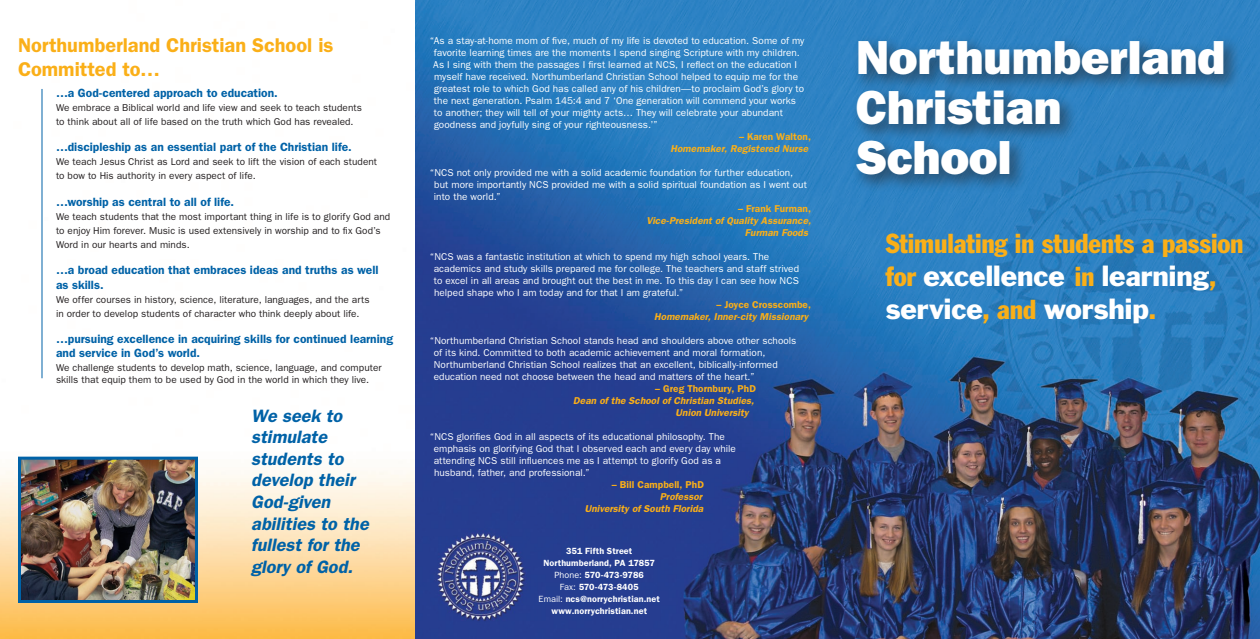
<style>
.page{position:relative;width:1260px;height:639px;background:#fff}
.page>*{position:absolute;margin:0;border:0;box-sizing:border-box;transform-origin:0 0}
.t1{font:800 48px/50px "Franklin Gothic";letter-spacing:-.005em;color:#fff}
.t2{font:condensed 27px/33px "Franklin Gothic";letter-spacing:-.005em;color:#faaf18}
.t3{font:600 20px/24px "Franklin Gothic";color:#faaf18}
.t4{font:italic 600 18px/21.6px "Franklin Gothic";color:#0062a7}
.t5{font:600 12px/14.4px "Franklin Gothic";color:#0062a7}
.t6{font:10px/12px "Franklin Gothic";letter-spacing:.005em;color:#fff}
.t7{font:10px/14px "Franklin Gothic";letter-spacing:.005em;color:#231f20}
.t8{font:italic 600 10px/12px "Franklin Gothic";letter-spacing:.005em;color:#faaf18;text-align:right}
.t9{font:600 10px "Franklin Gothic";letter-spacing:.005em;color:#faaf18}
.t10{font:600 9px/12px "Franklin Gothic";letter-spacing:.01em;color:#fff;text-align:center}
.s1{font-weight:400}
.s2{font-stretch:normal;color:#fff}
</style>
<div class="page">
<img style="left:0;top:0;width:1260px;height:639px">
<hr style="left:41px;top:89px;width:1px;height:289px;background:#0062a7">
<img style="left:22px;top:461px;width:172px;height:138px">
<div style="left:18px;top:457px;width:180px;height:146px;border:3px solid #0062a7"></div>
<div style="left:848px;top:32px;width:397px;height:163px;background:#231f20;opacity:.5"></div>
<h3 class="t3" style="left:18px;top:33px;width:317px">Northumberland Christian School is<br>Committed to…</h3>
<p class="t5" style="left:56px;top:85px;width:223px">…a God-centered approach to education.</p>
<p class="t7" style="left:56px;top:100px;width:307px">We embrace a Biblical world and life view and seek to teach students to think about all of life based on the truth which God has revealed.</p>
<p class="t5" style="left:56px;top:140px;width:297px">…discipleship as an essential part of the Christian life.</p>
<p class="t7" style="left:56px;top:155px;width:323px">We teach Jesus Christ as Lord and seek to lift the vision of each student to bow to His authority in every aspect of life.</p>
<p class="t5" style="left:56px;top:194px;width:180px">…worship as central to all of life.</p>
<p class="t7" style="left:56px;top:209px;width:336px">We teach students that the most important thing in life is to glorify God and to enjoy Him forever. Music is used extensively in worship and to fix God’s<br>Word in our hearts and minds.</p>
<p class="t5" style="left:56px;top:263px;width:324px">…a broad education that embraces ideas and truths as well as skills.</p>
<p class="t7" style="left:56px;top:292px;width:315px">We offer courses in history, science, literature, languages, and the arts in order to develop students of character who think deeply about life.</p>
<p class="t5" style="left:56px;top:331px;width:339px">…pursuing excellence in acquiring skills for continued learning and service in God’s world.</p>
<p class="t7" style="left:56px;top:362px;width:327px;line-height:12px">We challenge students to develop math, science, language, and computer skills that equip them to be used by God in the world in which they live.</p>
<h3 class="t4" style="left:251px;top:404px;width:119px">We seek to stimulate students to develop their<br>God-given abilities to the fullest for the glory of God.</h3>
<p class="t6" style="left:433px;top:34px;width:373px;text-indent:-3px">“As a stay-at-home mom of five, much of my life is devoted to education. Some of my favorite learning times are the moments I spend singing Scripture with my children.<br>As I sing with them the passages I first learned at NCS, I reflect on the education I myself have received. Northumberland Christian School helped to equip me for the greatest role to which God has called any of his children—to proclaim God’s glory to the next generation. Psalm 145:4 and 7 ‘One generation will commend your works to another; they will tell of your mighty acts… They will celebrate your abundant goodness and joyfully sing of your righteousness.’”</p>
<p class="t9" style="left:739px;top:131px;width:74px">– Karen Walton,</p>
<p class="t8" style="left:671px;top:142px;width:139px">Homemaker, Registered Nurse</p>
<p class="t6" style="left:434px;top:166px;width:375px;text-indent:-4px">“NCS not only provided me with a solid academic foundation for further education, but more importantly NCS provided me with a solid spiritual foundation as I went out into the world.”</p>
<p class="t9" style="left:738px;top:203px;width:74px">– Frank Furman,</p>
<p class="t8" style="left:646px;top:214px;width:166px">Vice-President of Quality Assurance,<br>Furman Foods</p>
<p class="t6" style="left:434px;top:250px;width:367px;text-indent:-4px">“NCS was a fantastic institution at which to spend my high school years. The academics and study skills prepared me for college. The teachers and staff strived to excel in all areas and brought out the best in me. To this day I can see how NCS helped shape who I am today and for that I am grateful.”</p>
<p class="t9" style="left:716px;top:299px;width:96px">– Joyce Crosscombe,</p>
<p class="t8" style="left:654px;top:310px;width:156px">Homemaker, Inner-city Missionary</p>
<p class="t6" style="left:434px;top:334px;width:364px;text-indent:-4px">“Northumberland Christian School stands head and shoulders above other schools of its kind. Committed to both academic achievement and moral formation, Northumberland Christian School realizes that an excellent, biblically-informed education need not choose between the head and matters of the heart.”</p>
<p class="t9" style="left:655px;top:383px;width:102px">– Greg Thornbury, PhD</p>
<p class="t8" style="left:676px;top:394px;width:80px;text-align:left;text-indent:-102px">Dean of the School of Christian Studies,<br>Union University</p>
<p class="t6" style="left:434px;top:430px;width:304px;text-indent:-4px">“NCS glorifies God in all aspects of its educational philosophy. The emphasis on glorifying God that I observed each and every day while attending NCS still influences me as I attempt to glorify God as a husband, father, and professional.”</p>
<p class="t9" style="left:612px;top:479px;width:94px">– Bill Campbell, PhD</p>
<p class="t8" style="left:585px;top:490px;width:120px">Professor<br>University of South Florida</p>
<p class="t10" style="left:539px;top:544px;width:123px">351 Fifth Street<br>Northumberland, PA 17857<br><span class="s1">Phone:</span> 570-473-9786<br><span class="s1">Fax:</span> 570-473-8405<br><span class="s1">Email:</span> ncs@norrychristian.net www.norrychristian.net</p>
<h1 class="t1" style="left:856px;top:32px;width:371px">Northumberland<br>Christian<br>School</h1>
<h2 class="t2" style="left:886px;top:226px;width:360px">Stimulating in students a passion for <span class="s2">excellence</span> in <span class="s2">learning</span>, <span class="s2">service</span>, and <span class="s2">worship</span>.</h2>
</div>
